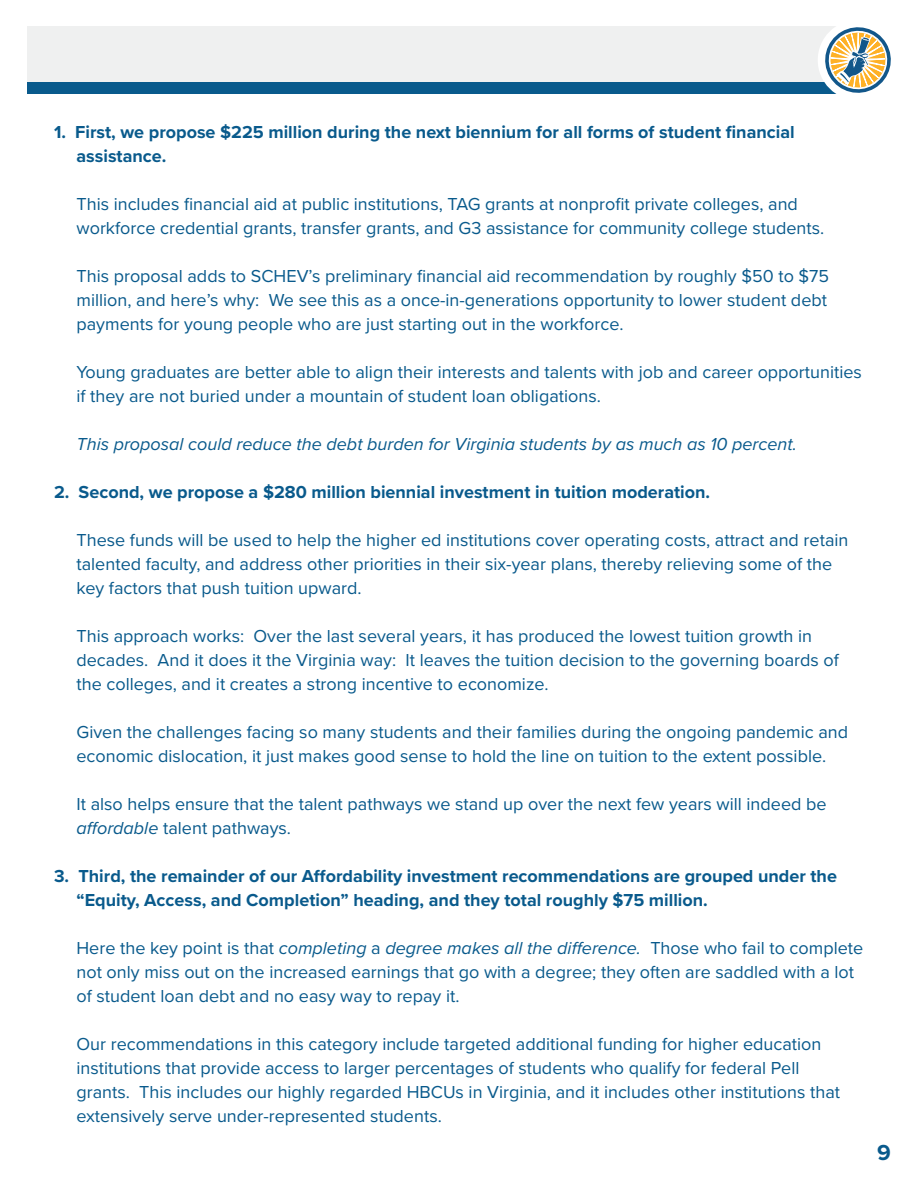
<style>
.page{position:relative;width:918px;height:1188px;background:#fff}
.page>*{position:absolute;margin:0;border:0;box-sizing:border-box;transform-origin:0 0}
.t1{font:700 22.5px "Proxima Nova";color:#095a8c}
.t2{font:18px/24px "Proxima Nova";color:#095a8c}
.t3{font:700 18px/24px "Proxima Nova";color:#095a8c}
.t4{font:italic 18px "Proxima Nova";color:#095a8c}
.s1{font-style:italic}
</style>
<div class="page">
<div style="left:27px;top:26px;width:831px;height:56px;background:#eff0f0"></div>
<div style="left:27px;top:82px;width:831px;height:11px;background:#095a8c"></div>
<svg style="left:813px;top:26px;width:78px;height:68px"></svg>
<p class="t3" style="left:76px;top:120px;width:720px;text-indent:-22px">1. First, we propose $225 million during the next biennium for all forms of student financial assistance.</p>
<p class="t2" style="left:76px;top:192px;width:749px">This includes financial aid at public institutions, TAG grants at nonprofit private colleges, and workforce credential grants, transfer grants, and G3 assistance for community college students.</p>
<p class="t2" style="left:76px;top:264px;width:754px;text-align:justify">This proposal adds to SCHEV’s preliminary financial aid recommendation by roughly $50 to $75 million, and here’s why: We see this as a once-in-generations opportunity to lower student debt payments for young people who are just starting out in the workforce.</p>
<p class="t2" style="left:76px;top:360px;width:787px">Young graduates are better able to align their interests and talents with job and career opportunities if they are not buried under a mountain of student loan obligations.</p>
<p class="t4" style="left:76px;top:431px;width:722px">This proposal could reduce the debt burden for Virginia students by as much as 10 percent.</p>
<p class="t3" style="left:54px;top:480px;width:658px">2. Second, we propose a $280 million biennial investment in tuition moderation.</p>
<p class="t2" style="left:76px;top:528px;width:773px">These funds will be used to help the higher ed institutions cover operating costs, attract and retain talented faculty, and address other priorities in their six-year plans, thereby relieving some of the key factors that push tuition upward.</p>
<p class="t2" style="left:76px;top:624px;width:764px">This approach works: Over the last several years, it has produced the lowest tuition growth in decades. And it does it the Virginia way: It leaves the tuition decision to the governing boards of the colleges, and it creates a strong incentive to economize.</p>
<p class="t2" style="left:76px;top:720px;width:773px">Given the challenges facing so many students and their families during the ongoing pandemic and economic dislocation, it just makes good sense to hold the line on tuition to the extent possible.</p>
<p class="t2" style="left:76px;top:792px;width:752px">It also helps ensure that the talent pathways we stand up over the next few years will indeed be <span class="s1">affordable</span> talent pathways.</p>
<p class="t3" style="left:76px;top:864px;width:762px;text-indent:-22px">3. Third, the remainder of our Affordability investment recommendations are grouped under the “Equity, Access, and Completion” heading, and they total roughly $75 million.</p>
<p class="t2" style="left:76px;top:936px;width:788px">Here the key point is that <span class="s1">completing</span> a <span class="s1">degree makes all the difference.</span> Those who fail to complete not only miss out on the increased earnings that go with a degree; they often are saddled with a lot of student loan debt and no easy way to repay it.</p>
<p class="t2" style="left:76px;top:1032px;width:765px">Our recommendations in this category include targeted additional funding for higher education institutions that provide access to larger percentages of students who qualify for federal Pell grants. This includes our highly regarded HBCUs in Virginia, and it includes other institutions that extensively serve under-represented students.</p>
<p class="t1" style="left:877px;top:1136px;width:15px">9</p>
</div>
